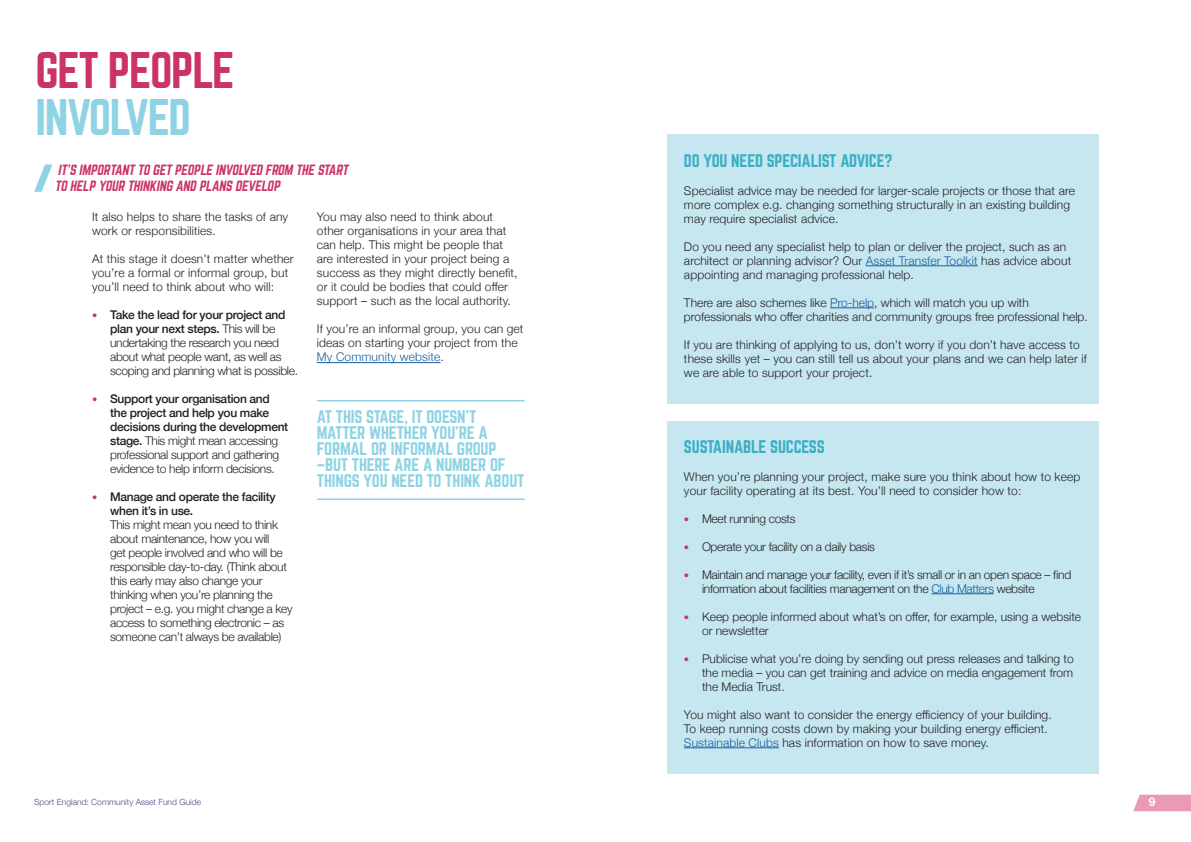
<style>
.page{position:relative;width:1191px;height:842px;background:#fff}
.page>*{position:absolute;margin:0;border:0;box-sizing:border-box;transform-origin:0 0}
._1_-_heading{font:45px "Norwester";letter-spacing:-.03em;color:#cb3366}
._1_-_heading-2{font:45px "Norwester";letter-spacing:-.03em;color:#8ed3e4}
.t1{font:16px/16px "Norwester";letter-spacing:-.01em;color:#8ed3e4}
.t2{font:16px "Norwester";letter-spacing:-.01em;color:#3aafc3}
.t3{font:italic 13px/16px "Norwester";color:#cb3366}
.BODY{font:300 12px/14px "Helvetica Neue";letter-spacing:.01em;color:#231f20}
.BODY-2{font:300 12px/14px "Helvetica Neue";letter-spacing:-.025em;color:#231f20}
.t4{font:500 12px/14px "Helvetica Neue";letter-spacing:-.025em;color:#231f20}
.t5{font:700 12px "Helvetica Neue";color:#fff}
.t6{font:300 8.5px "Helvetica Neue";color:#5c4088}
.s1{font-size:10.5px;color:#cb3366}
.s2{font-weight:500}
.s3{font-weight:300;font-size:10.5px;color:#cb3366}
.s4{font-weight:300}
.s5{color:#175d9e}
</style>
<div class="page">
<svg style="left:1133px;top:795px;width:58px;height:16px"></svg>
<hr style="left:317px;top:362px;width:123px;height:1px;background:#175d9e">
<hr style="left:317px;top:400px;width:207px;height:1px;background:#8ed3e4">
<hr style="left:317px;top:498px;width:207px;height:2px;background:#8ed3e4">
<svg style="left:34px;top:164px;width:18px;height:28px"></svg>
<div style="left:666px;top:421px;width:432px;height:352px;background:#c6e7f0"></div>
<hr style="left:931px;top:593px;width:62px;height:1px;background:#175d9e">
<hr style="left:684px;top:747px;width:95px;height:1px;background:#175d9e">
<div style="left:666px;top:135px;width:432px;height:269px;background:#c6e7f0"></div>
<hr style="left:866px;top:265px;width:111px;height:1px;background:#175d9e">
<hr style="left:830px;top:307px;width:44px;height:1px;background:#175d9e">
<p class="_1_-_heading" style="left:35px;top:48px;width:201px">GET PEOPLE</p>
<p class="_1_-_heading-2" style="left:35px;top:95px;width:157px">INVOLVED</p>
<p class="t3" style="left:55px;top:162px;width:297px">IT’S IMPORTANT TO GET PEOPLE INVOLVED FROM THE START<br>TO HELP YOUR THINKING AND PLANS DEVELOP</p>
<p class="BODY" style="left:92px;top:209px;width:197px">It also helps to share the tasks of any work or responsibilities.</p>
<p class="BODY" style="left:92px;top:251px;width:203px">At this stage it doesn’t matter whether you’re a formal or informal group, but you’ll need to think about who will:</p>
<p class="BODY-2" style="left:110px;top:307px;width:189px;text-indent:-18px"><span class="s1">•</span> <span class="s2">Take the lead for your project and plan your next steps.</span> This will be undertaking the research you need about what people want, as well as scoping and planning what is possible.</p>
<p class="t4" style="left:110px;top:391px;width:180px;text-indent:-18px"><span class="s3">•</span> Support your organisation and the project and help you make decisions during the development stage. <span class="s4">This might mean accessing professional support and gathering evidence to help inform decisions.</span></p>
<p class="BODY-2" style="left:110px;top:489px;width:184px;text-indent:-18px"><span class="s1">•</span> <span class="s2">Manage and operate the facility when it’s in use.<br></span>This might mean you need to think about maintenance, how you will<br>get people involved and who will be responsible day-to-day. (Think about this early may also change your thinking when you’re planning the project – e.g. you might change a key access to something electronic – as someone can’t always be available)</p>
<p class="BODY" style="left:317px;top:209px;width:202px">You may also need to think about other organisations in your area that can help. This might be people that are interested in your project being a success as they might directly benefit, or it could be bodies that could offer support – such as the local authority.</p>
<p class="BODY" style="left:317px;top:321px;width:208px">If you’re an informal group, you can get ideas on starting your project from the<br><span class="s5">My Community website</span>.</p>
<p class="t1" style="left:317px;top:410px;width:209px">AT THIS STAGE, IT DOESN’T<br>MATTER WHETHER YOU’RE A<br>FORMAL OR INFORMAL GROUP –BUT THERE ARE A NUMBER OF<br>THINGS YOU NEED TO THINK ABOUT</p>
<p class="t2" style="left:684px;top:153px;width:210px">DO YOU NEED SPECIALIST ADVICE?</p>
<p class="BODY" style="left:684px;top:182px;width:392px">Specialist advice may be needed for larger-scale projects or those that are more complex e.g. changing something structurally in an existing building may require specialist advice.</p>
<p class="BODY" style="left:684px;top:238px;width:389px">Do you need any specialist help to plan or deliver the project, such as an architect or planning advisor? Our <span class="s5">Asset Transfer Toolkit</span> has advice about appointing and managing professional help.</p>
<p class="BODY" style="left:684px;top:294px;width:405px">There are also schemes like <span class="s5">Pro-help</span>, which will match you up with professionals who offer charities and community groups free professional help.</p>
<p class="BODY" style="left:684px;top:336px;width:404px">If you are thinking of applying to us, don’t worry if you don’t have access to these skills yet – you can still tell us about your plans and we can help later if we are able to support your project.</p>
<p class="t2" style="left:684px;top:439px;width:142px">SUSTAINABLE SUCCESS</p>
<p class="BODY" style="left:684px;top:468px;width:398px">When you’re planning your project, make sure you think about how to keep your facility operating at its best. You’ll need to consider how to:</p>
<p class="BODY-2" style="left:684px;top:510px;width:113px"><span class="s1">•</span> Meet running costs</p>
<p class="BODY-2" style="left:684px;top:538px;width:192px"><span class="s1">•</span> Operate your facility on a daily basis</p>
<p class="BODY-2" style="left:702px;top:566px;width:371px;text-indent:-18px"><span class="s1">•</span> Maintain and manage your facility, even if it’s small or in an open space – find information about facilities management on the <span class="s5">Club Matters</span> website</p>
<p class="BODY" style="left:702px;top:608px;width:380px;text-indent:-18px"><span class="s1">•</span> Keep people informed about what’s on offer, for example, using a website or newsletter</p>
<p class="BODY" style="left:702px;top:650px;width:373px;text-align:justify;text-indent:-18px"><span class="s1">•</span> Publicise what you’re doing by sending out press releases and talking to the media – you can get training and advice on media engagement from the Media Trust.</p>
<p class="BODY" style="left:684px;top:706px;width:369px">You might also want to consider the energy efficiency of your building.<br>To keep running costs down by making your building energy efficient.<br><span class="s5">Sustainable Clubs</span> has information on how to save money.</p>
<p class="t6" style="left:34px;top:795px;width:168px">Sport England: Community Asset Fund Guide</p>
<p class="t5" style="left:1148px;top:795px;width:8px">9</p>
</div>
